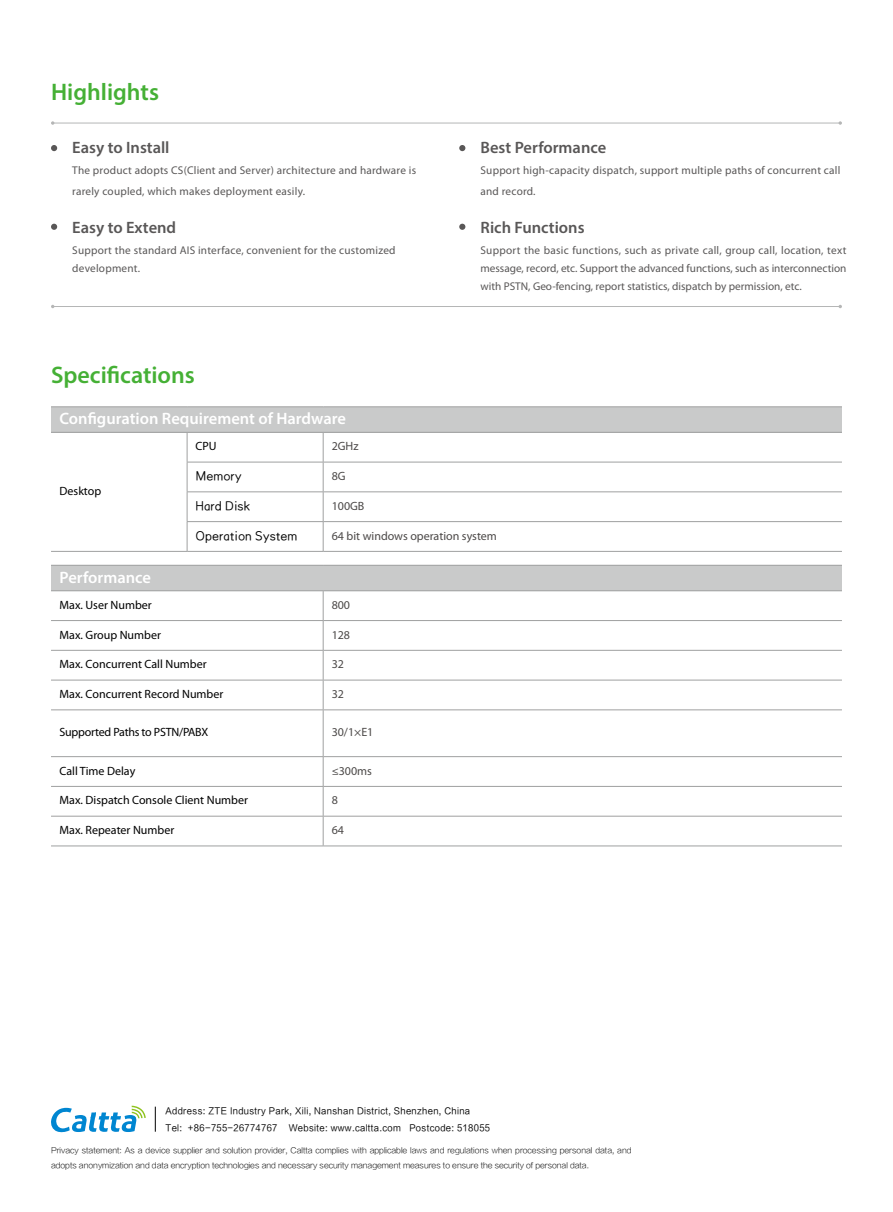
<style>
.page{position:relative;width:893px;height:1212px;background:#fff}
.page>*{position:absolute;margin:0;border:0;box-sizing:border-box;transform-origin:0 0}
.t1{font:600 24px "Myriad Pro";color:#45b035}
.t2{font:600 16.5px "Myriad Pro";color:#595757}
.t3{font:600 16.5px "Myriad Pro";color:#fff}
.t4{font:12px "Myriad Pro";color:#000}
.t5{font:12px "Myriad Pro";color:#4c4948}
.t6{font:12px "FZLANTY JW GB1 0";color:#000}
.t7{font:12px "Myriad Pro";letter-spacing:-.02em;color:#000}
.t8{font:11.25px/18px "Myriad Pro";letter-spacing:.02em;color:#595757}
.t9{font:9px/17.2px "FZLTHK GBK1 0";letter-spacing:.04em;color:#000;scale:.95 1}
.t10{font:7.8px/15.3px "FZLTXIHK GBK1 0";letter-spacing:.005em;color:#000}
</style>
<div class="page">
<svg style="left:51px;top:145px;width:6px;height:6px"></svg>
<svg style="left:459px;top:145px;width:6px;height:6px"></svg>
<svg style="left:51px;top:224px;width:6px;height:6px"></svg>
<svg style="left:459px;top:224px;width:6px;height:6px"></svg>
<div style="left:51px;top:565px;width:791px;height:26px;background:#c9caca"></div>
<hr style="left:51px;top:565px;width:272px;height:1px;background:#9fa0a0">
<hr style="left:323px;top:565px;width:519px;height:1px;background:#9fa0a0">
<hr style="left:51px;top:590px;width:272px;height:1px;background:#9fa0a0">
<hr style="left:323px;top:590px;width:519px;height:1px;background:#9fa0a0">
<hr style="left:51px;top:620px;width:272px;height:1px;background:#9fa0a0">
<hr style="left:323px;top:620px;width:519px;height:1px;background:#9fa0a0">
<hr style="left:51px;top:650px;width:272px;height:1px;background:#9fa0a0">
<hr style="left:323px;top:650px;width:519px;height:1px;background:#9fa0a0">
<hr style="left:51px;top:680px;width:272px;height:1px;background:#9fa0a0">
<hr style="left:323px;top:680px;width:519px;height:1px;background:#9fa0a0">
<svg style="left:323px;top:591px;width:1px;height:118px"></svg>
<hr style="left:51px;top:709px;width:272px;height:1px;background:#9fa0a0">
<hr style="left:323px;top:709px;width:519px;height:1px;background:#9fa0a0">
<hr style="left:323px;top:710px;width:1px;height:46px;background:#9fa0a0">
<hr style="left:51px;top:756px;width:272px;height:1px;background:#9fa0a0">
<hr style="left:323px;top:756px;width:519px;height:1px;background:#9fa0a0">
<hr style="left:51px;top:786px;width:272px;height:1px;background:#9fa0a0">
<hr style="left:323px;top:786px;width:519px;height:1px;background:#9fa0a0">
<svg style="left:323px;top:757px;width:1px;height:59px"></svg>
<hr style="left:51px;top:816px;width:272px;height:1px;background:#9fa0a0">
<hr style="left:323px;top:816px;width:519px;height:1px;background:#9fa0a0">
<hr style="left:323px;top:816px;width:1px;height:30px;background:#9fa0a0">
<hr style="left:51px;top:846px;width:272px;height:1px;background:#9fa0a0">
<hr style="left:323px;top:846px;width:519px;height:1px;background:#9fa0a0">
<div style="left:51px;top:407px;width:791px;height:25px;background:#c9caca"></div>
<hr style="left:51px;top:406px;width:136px;height:1px;background:#9fa0a0">
<hr style="left:187px;top:406px;width:136px;height:1px;background:#9fa0a0">
<hr style="left:323px;top:406px;width:519px;height:1px;background:#9fa0a0">
<hr style="left:323px;top:432px;width:519px;height:1px;background:#9fa0a0">
<hr style="left:323px;top:462px;width:519px;height:1px;background:#9fa0a0">
<hr style="left:323px;top:491px;width:519px;height:1px;background:#9fa0a0">
<hr style="left:323px;top:521px;width:519px;height:1px;background:#9fa0a0">
<hr style="left:323px;top:551px;width:519px;height:1px;background:#9fa0a0">
<svg style="left:187px;top:433px;width:1px;height:118px"></svg>
<svg style="left:323px;top:433px;width:1px;height:118px"></svg>
<hr style="left:51px;top:432px;width:136px;height:1px;background:#9fa0a0">
<hr style="left:187px;top:432px;width:136px;height:1px;background:#9fa0a0">
<hr style="left:187px;top:462px;width:136px;height:1px;background:#9fa0a0">
<hr style="left:187px;top:491px;width:136px;height:1px;background:#9fa0a0">
<hr style="left:187px;top:521px;width:136px;height:1px;background:#9fa0a0">
<hr style="left:51px;top:551px;width:136px;height:1px;background:#9fa0a0">
<hr style="left:187px;top:551px;width:136px;height:1px;background:#9fa0a0">
<hr style="left:53px;top:123px;width:787px;height:1px;background:#b5b6b6">
<svg style="left:838px;top:121px;width:4px;height:4px"></svg>
<hr style="left:53px;top:306px;width:787px;height:1px;background:#b5b6b6">
<svg style="left:155px;top:1106px;width:1px;height:26px"></svg>
<svg style="left:51px;top:1106px;width:95px;height:27px"></svg>
<h1 class="t1" style="left:51px;top:76px;width:109px">Highlights</h1>
<h2 class="t2" style="left:72px;top:137px;width:99px">Easy to Install</h2>
<p class="t8" style="left:72px;top:160px;width:345px;line-height:20.5px">The product adopts CS(Client and Server) architecture and hardware is rarely coupled, which makes deployment easily.</p>
<h2 class="t2" style="left:72px;top:217px;width:105px">Easy to Extend</h2>
<p class="t8" style="left:72px;top:241px;width:325px">Support the standard AIS interface, convenient for the customized development.</p>
<h1 class="t1" style="left:51px;top:360px;width:145px">Specifications</h1>
<h2 class="t3" style="left:60px;top:408px;width:288px">Configuration Requirement of Hardware</h2>
<h2 class="t2" style="left:480px;top:137px;width:127px">Best Performance</h2>
<p class="t8" style="left:480px;top:160px;width:361px;line-height:20.5px">Support high-capacity dispatch, support multiple paths of concurrent call and record.</p>
<h2 class="t2" style="left:480px;top:217px;width:106px">Rich Functions</h2>
<p class="t8" style="left:480px;top:241px;width:367px;text-align:justify">Support the basic functions, such as private call, group call, location, text message, record, etc. Support the advanced functions, such as interconnection with PSTN, Geo-fencing, report statistics, dispatch by permission, etc.</p>
<p class="t4" style="left:60px;top:484px;width:43px">Desktop</p>
<p class="t4" style="left:196px;top:440px;width:23px">CPU</p>
<p class="t5" style="left:332px;top:440px;width:28px">2GHz</p>
<p class="t6" style="left:196px;top:470px;width:48px">Memory</p>
<p class="t5" style="left:332px;top:469px;width:15px">8G</p>
<p class="t6" style="left:196px;top:499px;width:56px">Hard Disk</p>
<p class="t5" style="left:332px;top:499px;width:34px">100GB</p>
<p class="t6" style="left:196px;top:529px;width:103px">Operation System</p>
<p class="t5" style="left:332px;top:529px;width:167px">64 bit windows operation system</p>
<h2 class="t3" style="left:60px;top:567px;width:93px">Performance</h2>
<p class="t4" style="left:60px;top:598px;width:94px">Max. User Number</p>
<p class="t5" style="left:332px;top:598px;width:20px">800</p>
<p class="t4" style="left:60px;top:628px;width:103px">Max. Group Number</p>
<p class="t5" style="left:332px;top:628px;width:20px">128</p>
<p class="t4" style="left:60px;top:658px;width:149px">Max. Concurrent Call Number</p>
<p class="t5" style="left:332px;top:658px;width:14px">32</p>
<p class="t4" style="left:60px;top:687px;width:165px">Max. Concurrent Record Number</p>
<p class="t5" style="left:332px;top:687px;width:14px">32</p>
<p class="t7" style="left:60px;top:726px;width:150px">Supported Paths to PSTN/PABX</p>
<p class="t5" style="left:332px;top:726px;width:43px">30/1×E1</p>
<p class="t4" style="left:60px;top:764px;width:77px">Call Time Delay</p>
<p class="t5" style="left:332px;top:764px;width:42px">≤300ms</p>
<p class="t4" style="left:60px;top:794px;width:190px">Max. Dispatch Console Client Number</p>
<p class="t5" style="left:332px;top:794px;width:8px">8</p>
<p class="t4" style="left:60px;top:823px;width:116px">Max. Repeater Number</p>
<p class="t5" style="left:332px;top:823px;width:14px">64</p>
<p class="t9" style="left:166px;top:1102px;width:343px">Address: ZTE Industry Park, Xili, Nanshan District, Shenzhen, China<br>Tel: +86-755-26774767 Website: www.caltta.com Postcode: 518055</p>
<p class="t10" style="left:51px;top:1143px;width:582px">Privacy statement: As a device supplier and solution provider, Caltta complies with applicable laws and regulations when processing personal data, and adopts anonymization and data encryption technologies and necessary security management measures to ensure the security of personal data.</p>
</div>
